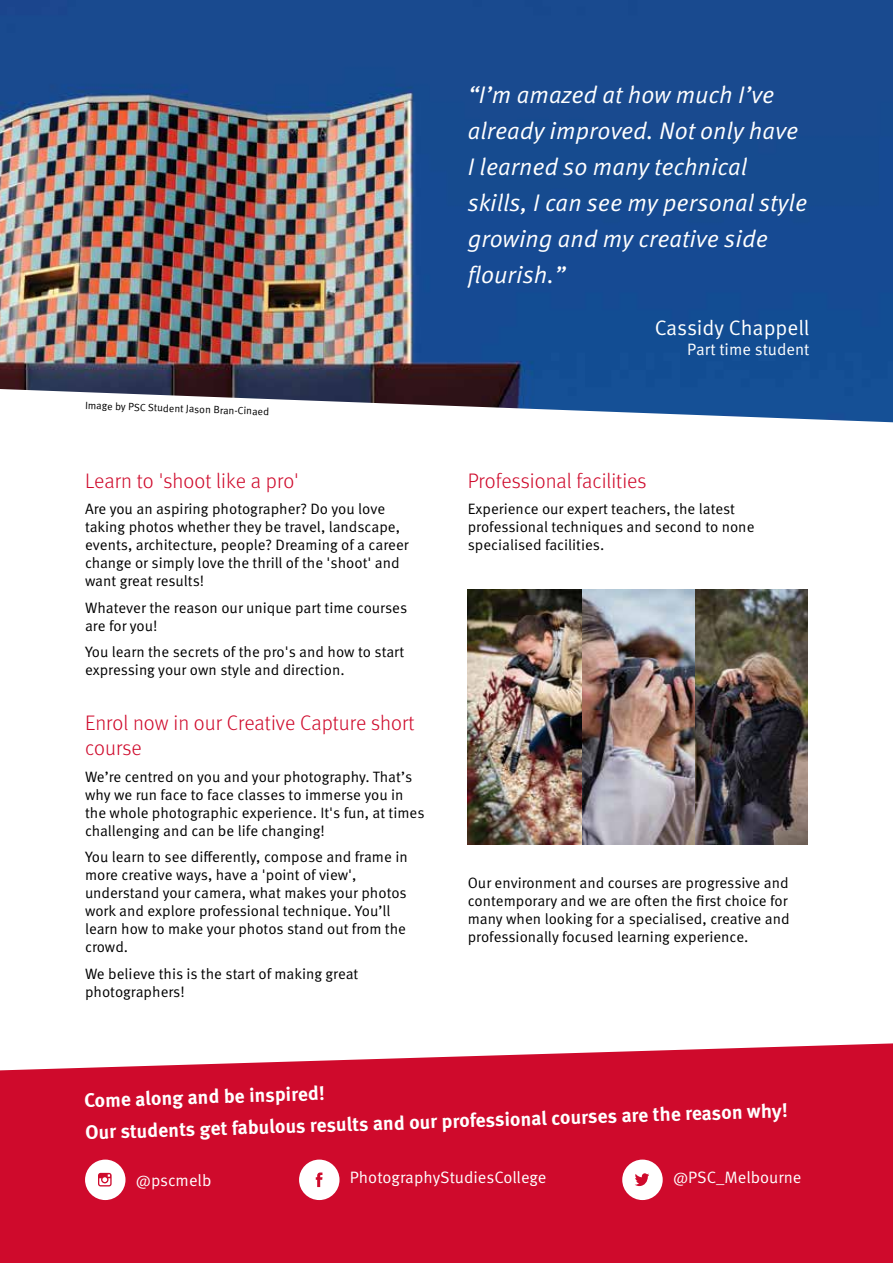
<style>
.page{position:relative;width:893px;height:1263px;background:#fff}
.page>*{position:absolute;margin:0;border:0;box-sizing:border-box;transform-origin:0 0}
.t1{font:italic 24px/36px "Meta Pro";color:#fff}
.t2{font:300 21px/25.2px "Meta Pro";color:#cf0a2c}
.t3{font:21px "Meta Pro";letter-spacing:-.005em;color:#fff}
.t4{font:700 19.5px/32.7px "Meta Pro";color:#fff}
.t5{font:16.5px "Meta Pro";color:#fff}
.t6{font:15px/18px "Meta Pro";color:#000}
.t7{font:10.5px "Meta Pro";color:#000}
</style>
<div class="page">
<img style="left:0;top:0;width:893px;height:422px">
<svg style="left:0;top:1043px;width:893px;height:220px;background:#d21a3a"></svg>
<svg style="left:85px;top:1159px;width:40px;height:41px"></svg>
<svg style="left:299px;top:1159px;width:40px;height:41px"></svg>
<svg style="left:622px;top:1159px;width:41px;height:41px"></svg>
<img style="left:468px;top:589px;width:340px;height:255px">
<p class="t7" style="left:85px;top:398px;width:186px;rotate:2deg">Image by PSC Student Jason Bran-Cinaed</p>
<h2 class="t2" style="left:85px;top:466px;width:215px">Learn to 'shoot like a pro'</h2>
<p class="t6" style="left:85px;top:500px;width:325px">Are you an aspiring photographer? Do you love taking photos whether they be travel, landscape, events, architecture, people? Dreaming of a career change or simply love the thrill of the 'shoot' and want great results!</p>
<p class="t6" style="left:85px;top:599px;width:324px">Whatever the reason our unique part time courses are for you!</p>
<p class="t6" style="left:85px;top:643px;width:321px">You learn the secrets of the pro's and how to start expressing your own style and direction.</p>
<h2 class="t2" style="left:85px;top:709px;width:331px">Enrol now in our Creative Capture short course</h2>
<p class="t6" style="left:85px;top:768px;width:341px">We’re centred on you and your photography. That’s why we run face to face classes to immerse you in the whole photographic experience. It's fun, at times challenging and can be life changing!</p>
<p class="t6" style="left:85px;top:848px;width:324px">You learn to see differently, compose and frame in more creative ways, have a 'point of view', understand your camera, what makes your photos work and explore professional technique. You’ll learn how to make your photos stand out from the crowd.</p>
<p class="t6" style="left:85px;top:965px;width:275px">We believe this is the start of making great photographers!</p>
<h1 class="t1" style="left:468px;top:78px;width:341px">“I’m amazed at how much I’ve already improved. Not only have<br>I learned so many technical skills, I can see my personal style growing and my creative side flourish.”</h1>
<h2 class="t3" style="left:655px;top:315px;width:156px">Cassidy Chappell</h2>
<p class="t5" style="left:687px;top:339px;width:124px">Part time student</p>
<h2 class="t2" style="left:468px;top:466px;width:180px">Professional facilities</h2>
<p class="t6" style="left:468px;top:500px;width:288px">Experience our expert teachers, the latest professional techniques and second to none specialised facilities.</p>
<p class="t6" style="left:468px;top:874px;width:323px">Our environment and courses are progressive and contemporary and we are often the first choice for many when looking for a specialised, creative and professionally focused learning experience.</p>
<h3 class="t4" style="left:84px;top:1085px;width:704px;rotate:-2deg">Come along and be inspired!<br>Our students get fabulous results and our professional courses are the reason why!</h3>
<p class="t5" style="left:136px;top:1170px;width:77px">@pscmelb</p>
<p class="t5" style="left:350px;top:1167px;width:198px">PhotographyStudiesCollege</p>
<p class="t5" style="left:673px;top:1167px;width:130px">@PSC_Melbourne</p>
</div>
